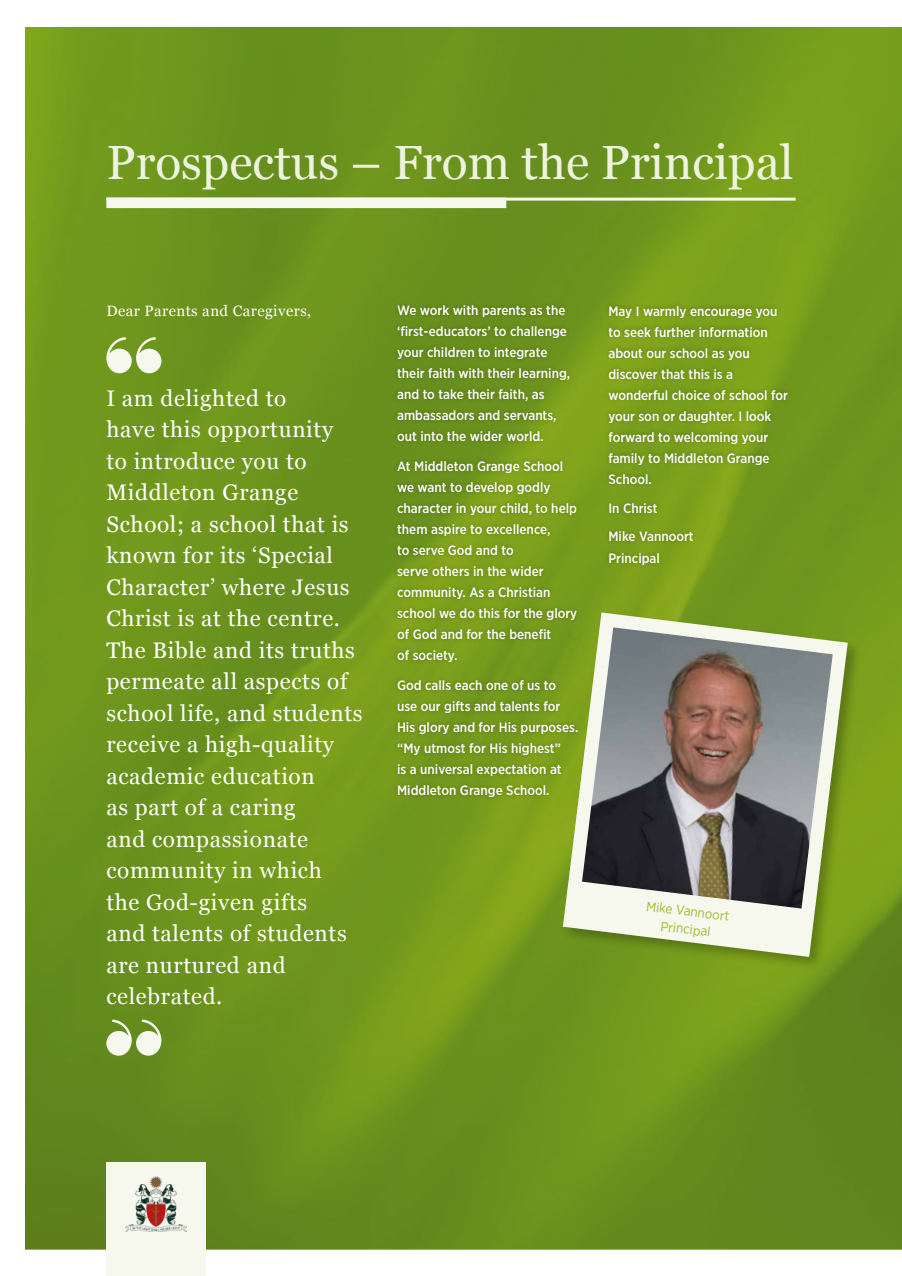
<style>
.page{position:relative;width:902px;height:1276px;background:#fff}
.page>*{position:absolute;margin:0;border:0;box-sizing:border-box;transform-origin:0 0}
.t1{font:48px "Georgia";color:#eef3de}
.t2{font:22.5px/31.5px "Georgia";letter-spacing:.03em;color:#fff}
.t3{font:15px "Georgia";letter-spacing:.03em;color:#fff}
.t4{font:500 13.5px/21px "Gotham Narrow";color:#fff}
.t5{font:13.5px/18px "Gotham Narrow";color:#9dbb32;text-align:center}
</style>
<div class="page">
<img style="left:26px;top:28px;width:875px;height:1220px">
<hr style="left:106px;top:198px;width:689px;height:3px;background:#f6f8ed">
<div style="left:106px;top:198px;width:400px;height:10px;background:#f6f8ed"></div>
<div style="left:392px;top:301px;width:400px;height:500px;background:#000;opacity:.25"></div>
<div style="left:106px;top:1162px;width:100px;height:114px;background:#f6f8ed"></div>
<img style="left:126px;top:1176px;width:61px;height:55px">
<div style="left:560px;top:610px;width:302px;height:361px;background:#000;opacity:.25"></div>
<svg style="left:563px;top:612px;width:284px;height:345px"></svg>
<img style="left:582px;top:627px;width:250px;height:281px">
<svg style="left:106px;top:337px;width:55px;height:36px"></svg>
<svg style="left:106px;top:1019px;width:55px;height:36px"></svg>
<h1 class="t1" style="left:106px;top:127px;width:688px">Prospectus – From the Principal</h1>
<p class="t3" style="left:106px;top:300px;width:206px">Dear Parents and Caregivers,</p>
<p class="t2" style="left:106px;top:381px;width:258px">I am delighted to<br>have this opportunity<br>to introduce you to<br>Middleton Grange<br>School; a school that is known for its ‘Special<br>Character’ where Jesus<br>Christ is at the centre.<br>The Bible and its truths permeate all aspects of school life, and students receive a high-quality academic education<br>as part of a caring<br>and compassionate community in which<br>the God-given gifts<br>and talents of students are nurtured and celebrated.</p>
<p class="t4" style="left:397px;top:300px;width:175px">We work with parents as the ‘first-educators’ to challenge your children to integrate their faith with their learning, and to take their faith, as ambassadors and servants, out into the wider world.</p>
<p class="t4" style="left:397px;top:455px;width:182px">At Middleton Grange School we want to develop godly character in your child, to help them aspire to excellence,<br>to serve God and to<br>serve others in the wider community. As a Christian school we do this for the glory of God and for the benefit<br>of society.</p>
<p class="t4" style="left:397px;top:674px;width:183px">God calls each one of us to use our gifts and talents for<br>His glory and for His purposes. “My utmost for His highest”<br>is a universal expectation at<br>Middleton Grange School.</p>
<p class="t4" style="left:608px;top:300px;width:181px">May I warmly encourage you to seek further information about our school as you discover that this is a wonderful choice of school for your son or daughter. I look forward to welcoming your family to Middleton Grange<br>School.</p>
<p class="t4" style="left:608px;top:494px;width:87px;line-height:28px">In Christ<br>Mike Vannoort</p>
<p class="t4" style="left:608px;top:547px;width:53px">Principal</p>
<p class="t5" style="left:647px;top:896px;width:85px;rotate:7deg">Mike Vannoort<br>Principal</p>
</div>
